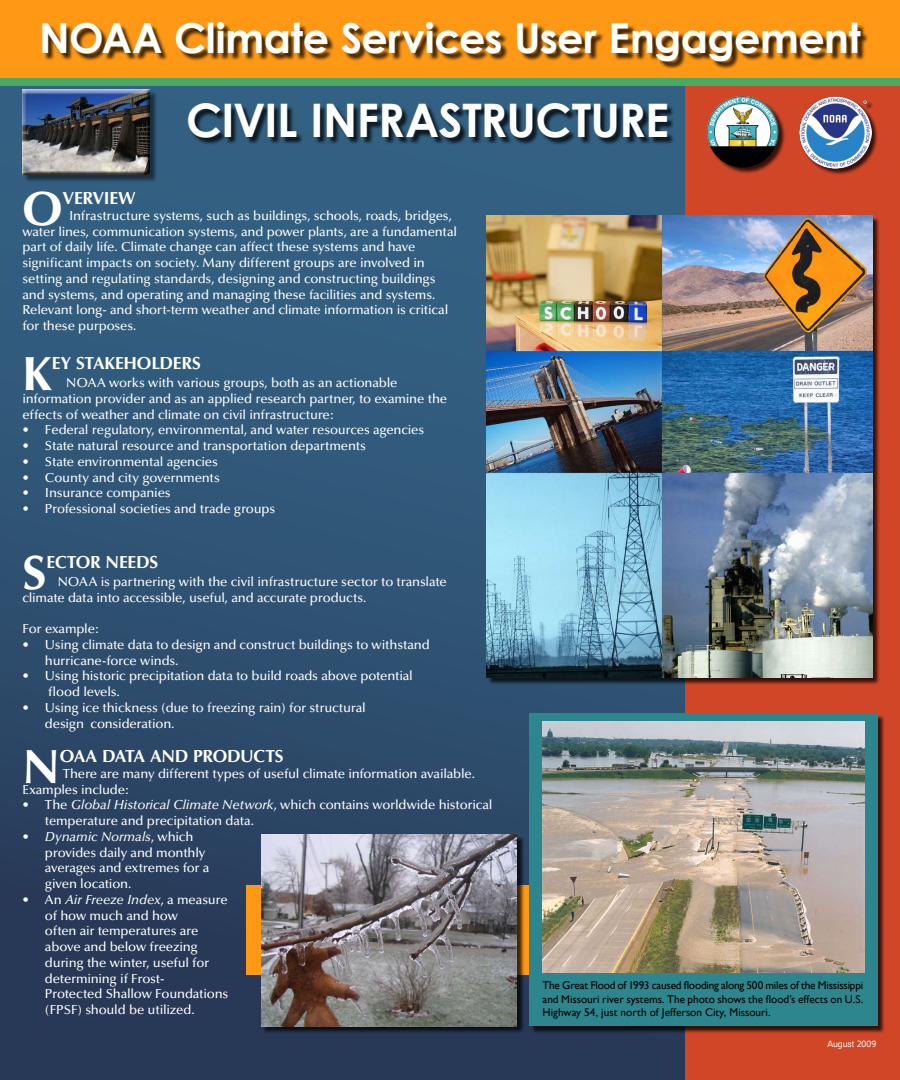
<style>
.page{position:relative;width:900px;height:1080px;background:#fff}
.page>*{position:absolute;margin:0;border:0;box-sizing:border-box;transform-origin:0 0}
.t1{font:700 48.19px "Optima";color:#fff}
.t2{font:700 46.25px "Century Gothic";letter-spacing:-.015em;color:#fff}
.t3{font:700 41.25px "Century Gothic";letter-spacing:-.015em;color:#fff}
.t4{font:700 17.5px "Optima";letter-spacing:-.015em;color:#fff}
.t5{font:500 13.12px/15.8px "Optima";letter-spacing:-.015em;color:#fff}
.t6{font:11.25px/13.5px "Gill Sans";color:#000;text-align:justify}
.t7{font:8.75px "Catriel";letter-spacing:-.01em;color:#fff}
.s1{font-style:italic}
</style>
<div class="page">
<div style="left:0;top:0;width:900px;height:1080px;background:linear-gradient(to bottom,#376d8f,#273755)"></div>
<div style="left:0;top:0;width:900px;height:80px;background:#ff9815"></div>
<div style="left:43px;top:23px;width:857px;height:69px;background:#000;opacity:.75"></div>
<div style="left:246px;top:885px;width:654px;height:90px;background:#ff9815"></div>
<div style="left:262px;top:835px;width:265px;height:202px;background:#000;opacity:.75"></div>
<img style="left:261px;top:834px;width:256px;height:192px">
<div style="left:24px;top:91px;width:137px;height:94px;background:#000;opacity:.5"></div>
<div style="left:23px;top:90px;width:127px;height:85px;background:#000;opacity:.75"></div>
<div style="left:685px;top:80px;width:215px;height:1000px;background:#d14627"></div>
<div style="left:0;top:78px;width:900px;height:8px;background:#4ca962"></div>
<div style="left:189px;top:104px;width:711px;height:86px;background:#000;opacity:.75"></div>
<div style="left:708px;top:97px;width:83px;height:86px;background:#000;opacity:.75"></div>
<img style="left:706px;top:96px;width:73px;height:75px">
<div style="left:800px;top:97px;width:82px;height:82px;background:#000;opacity:.75"></div>
<img style="left:799px;top:96px;width:72px;height:72px">
<div style="left:487px;top:216px;width:395px;height:472px;background:#000;opacity:.75"></div>
<img style="left:486px;top:215px;width:386px;height:463px">
<div style="left:530px;top:715px;width:358px;height:322px;background:#000;opacity:.75"></div>
<div style="left:529px;top:714px;width:349px;height:312px;background:#2d868d"></div>
<img style="left:543px;top:721px;width:321px;height:252px">
<h3 class="t3" style="left:39px;top:7px;width:823px">NOAA Climate Services User Engagement</h3>
<h2 class="t2" style="left:186px;top:85px;width:479px">Civil In frastructure</h2>
<h1 class="t1" style="left:22px;top:181px;width:42px">O</h1>
<h3 class="t4" style="left:63px;top:188px;width:75px">VERVIEW</h3>
<p class="t5" style="left:23px;top:208px;width:436px;text-indent:47px">Infrastructure systems, such as buildings, schools, roads, bridges, water lines, communication systems, and power plants, are a fundamental part of daily life. Climate change can affect these systems and have significant impacts on society. Many different groups are involved in setting and regulating standards, designing and constructing buildings and systems, and operating and managing these facilities and systems.<br>Relevant long- and short-term weather and climate information is critical for these purposes.</p>
<h1 class="t1" style="left:22px;top:346px;width:31px">K</h1>
<h3 class="t4" style="left:52px;top:353px;width:149px">EY STAKEHOLDERS</h3>
<p class="t5" style="left:23px;top:375px;width:426px;text-indent:44px">NOAA works with various groups, both as an actionable information provider and as an applied research partner, to examine the effects of weather and climate on civil infrastructure:</p>
<p class="t5" style="left:23px;top:422px;width:403px">• Federal regulatory, environmental, and water resources agencies</p>
<p class="t5" style="left:23px;top:438px;width:345px">• State natural resource and transportation departments</p>
<p class="t5" style="left:23px;top:454px;width:197px">• State environmental agencies</p>
<p class="t5" style="left:23px;top:470px;width:199px">• County and city governments</p>
<p class="t5" style="left:23px;top:485px;width:150px">• Insurance companies</p>
<p class="t5" style="left:23px;top:501px;width:254px">• Professional societies and trade groups</p>
<h1 class="t1" style="left:22px;top:544px;width:26px">S</h1>
<h3 class="t4" style="left:47px;top:552px;width:112px">ECTOR NEEDS</h3>
<p class="t5" style="left:22px;top:574px;width:426px;text-indent:35px">NOAA is partnering with the civil infrastructure sector to translate climate data into accessible, useful, and accurate products.</p>
<p class="t5" style="left:22px;top:621px;width:78px">For example:</p>
<p class="t5" style="left:45px;top:637px;width:386px;text-indent:-22px">• Using climate data to design and construct buildings to withstand hurricane-force winds.</p>
<p class="t5" style="left:48px;top:668px;width:366px;text-indent:-26px">• Using historic precipitation data to build roads above potential flood levels.</p>
<p class="t5" style="left:45px;top:700px;width:322px;text-indent:-22px">• Using ice thickness (due to freezing rain) for structural design consideration.</p>
<h1 class="t1" style="left:22px;top:739px;width:39px">N</h1>
<h3 class="t4" style="left:60px;top:746px;width:224px">OAA DATA AN D PRODUCTS</h3>
<p class="t5" style="left:22px;top:766px;width:454px;text-indent:40px">There are many different types of useful climate information available.<br>Examples include:</p>
<p class="t5" style="left:45px;top:797px;width:449px;text-indent:-22px">• The <span class="s1">Global Historical Climate Network</span>, which contains worldwide historical temperature and precipitation data.</p>
<p class="t5" style="left:45px;top:829px;width:166px;text-indent:-22px">• <span class="s1">Dynamic Normals</span>, which provides daily and monthly averages and extremes for a given location.</p>
<p class="t5" style="left:45px;top:892px;width:185px;text-indent:-22px">• An <span class="s1">Air Freeze Index</span>, a measure of how much and how<br>often air temperatures are above and below freezing during the winter, useful for determining if Frost-<br>Protected Shallow Foundations (FPSF) should be utilized.</p>
<p class="t6" style="left:543px;top:979px;width:322px">The Great Flood of 1993 caused flooding along 500 miles of the Mississippi and Missouri river systems. The photo shows the flood’s effects on U.S.<br>Highway 54, just north of Jefferson City, Missouri.</p>
<p class="t7" style="left:827px;top:1039px;width:50px">August 2009</p>
</div>
